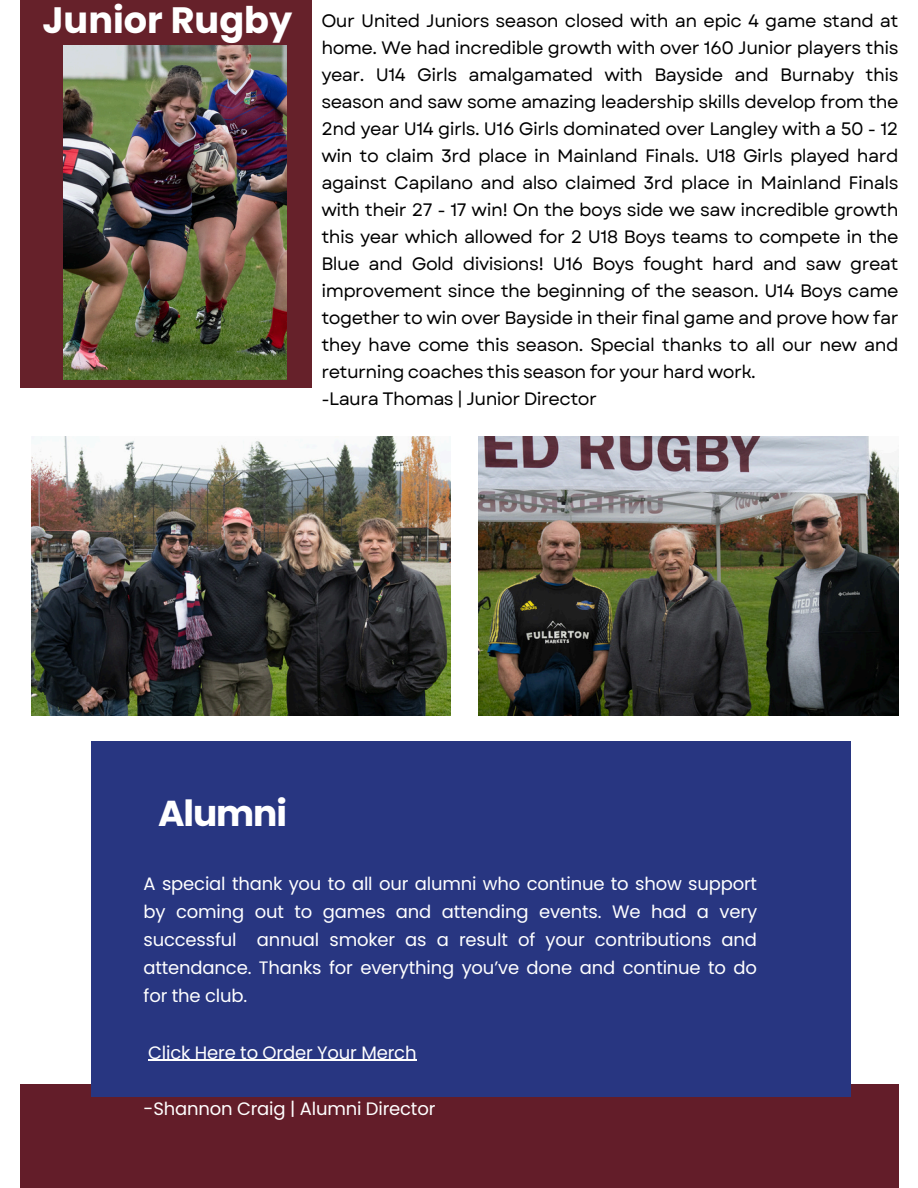
<style>
.page{position:relative;width:918px;height:1188px;background:#fff}
.page>*{position:absolute;margin:0;border:0;box-sizing:border-box;transform-origin:0 0}
.t1{font:700 36.75px "Poppins";color:#fff}
.t2{font:700 36px "Poppins";letter-spacing:-.03em;color:#fff}
.t3{font:18px/27px "Garet";letter-spacing:-.03em;color:#000;text-align:justify}
.t4{font:18px/28.2px "Poppins";letter-spacing:-.01em;color:#fff;text-align:justify}
</style>
<div class="page">
<div style="left:20px;top:0;width:292px;height:388px;background:#66212a"></div>
<div style="left:20px;top:1084px;width:878px;height:104px;background:#631d29"></div>
<div style="left:92px;top:741px;width:758px;height:355px;background:#283681"></div>
<img style="left:31px;top:437px;width:420px;height:279px">
<img style="left:479px;top:437px;width:420px;height:279px">
<img style="left:64px;top:45px;width:222px;height:334px">
<hr style="left:148px;top:1060px;width:268px;height:1px;background:#fff">
<p class="t1" style="left:42px;top:-5px;width:251px">Junior Rugby</p>
<p class="t3" style="left:321px;top:7px;width:579px">Our United Juniors season closed with an epic 4 game stand at home. We had incredible growth with over 160 Junior players this year. U14 Girls amalgamated with Bayside and Burnaby this season and saw some amazing leadership skills develop from the 2nd year U14 girls. U16 Girls dominated over Langley with a 50 - 12 win to claim 3rd place in Mainland Finals. U18 Girls played hard against Capilano and also claimed 3rd place in Mainland Finals with their 27 - 17 win! On the boys side we saw incredible growth this year which allowed for 2 U18 Boys teams to compete in the Blue and Gold divisions! U16 Boys fought hard and saw great improvement since the beginning of the season. U14 Boys came together to win over Bayside in their final game and prove how far they have come this season. Special thanks to all our new and returning coaches this season for your hard work.</p>
<p class="t3" style="left:321px;top:385px;width:277px">-Laura Thomas | Junior Director</p>
<h1 class="t2" style="left:158px;top:788px;width:131px">Alumni</h1>
<p class="t4" style="left:144px;top:869px;width:615px">A special thank you to all our alumni who continue to show support by coming out to games and attending events. We had a very successful annual smoker as a result of your contributions and attendance. Thanks for everything you’ve done and continue to do for the club.</p>
<p class="t4" style="left:148px;top:1038px;width:270px">Click Here to Order Your Merch</p>
<p class="t4" style="left:144px;top:1094px;width:293px">-Shannon Craig | Alumni Director</p>
</div>
